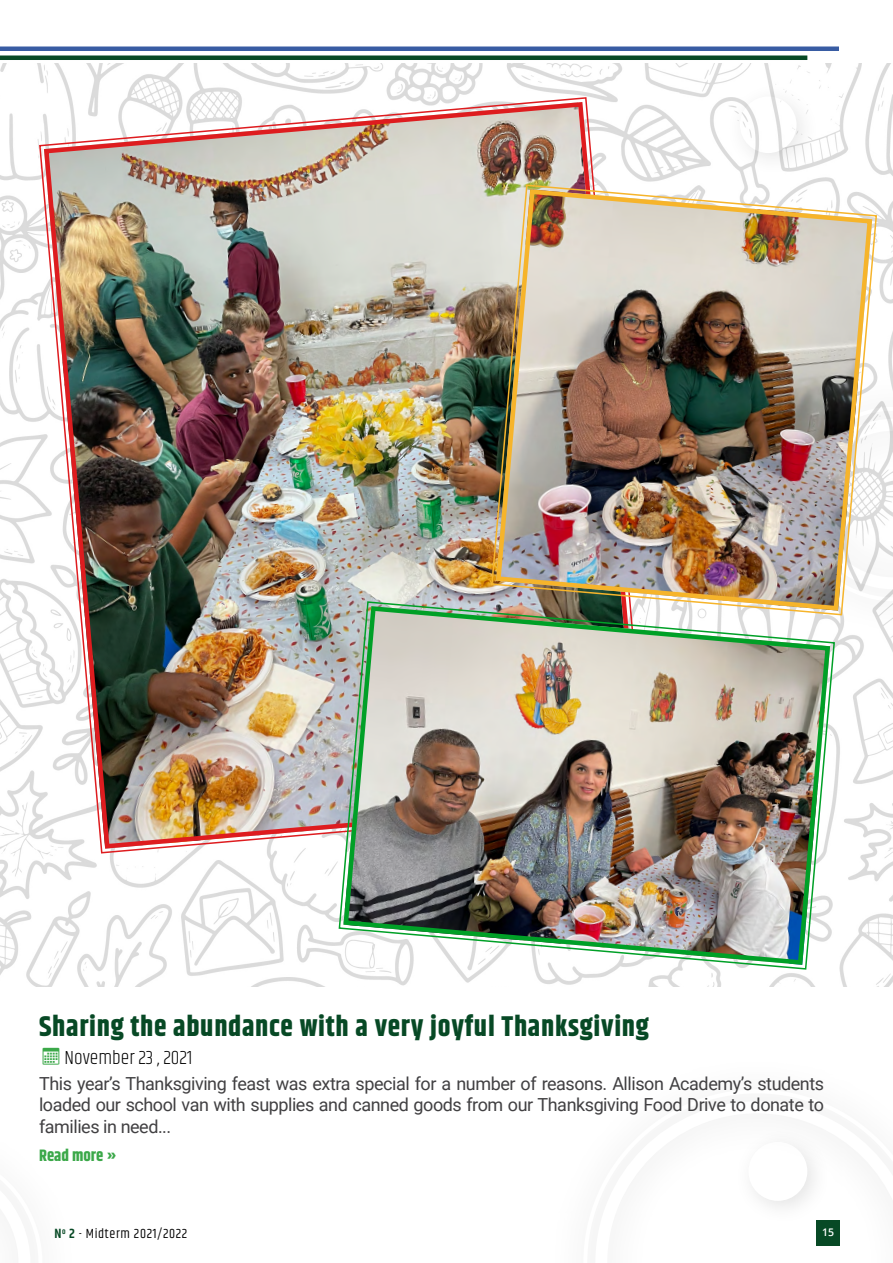
<style>
.page{position:relative;width:893px;height:1263px;background:#fff}
.page>*{position:absolute;margin:0;border:0;box-sizing:border-box;transform-origin:0 0}
.t1{font:700 28.5px "Khand";letter-spacing:.025em;color:#074925}
.t2{font:300 19.5px "Khand";color:#000}
.t3{font:18px/21.6px "Roboto";letter-spacing:-.025em;color:#414042;text-align:justify}
.t4{font:700 16.5px "Khand";color:#3ba849}
.t5{font:13.5px "Khand";letter-spacing:.05em;color:#000}
.t6{font:600 10.5px "Open Sans";color:#fff}
.s1{font-weight:600;color:#074925}
</style>
<div class="page">
<div style="left:732px;top:1125px;width:101px;height:101px;background:#fbfbfb"></div>
<div style="left:748px;top:1142px;width:59px;height:59px;background:#fff;border-radius:50%"></div>
<div style="left:816px;top:1220px;width:24px;height:25px;background:#074925"></div>
<hr style="left:0;top:47px;width:839px;height:4px;background:#385ca3">
<hr style="left:0;top:56px;width:807px;height:4px;background:#074925">
<img style="left:0;top:63px;width:893px;height:923px">
<img style="left:42px;top:100px;width:604px;height:751px">
<svg style="left:338px;top:600px;width:498px;height:370px"></svg>
<img style="left:341px;top:604px;width:491px;height:363px">
<img style="left:490px;top:184px;width:388px;height:432px">
<img style="left:494px;top:187px;width:381px;height:426px">
<h1 class="t1" style="left:39px;top:1006px;width:611px">Sharing the abundance with a very joyful Thanksgiving</h1>
<p class="t2" style="left:65px;top:1046px;width:129px">November 23 , 2021</p>
<p class="t3" style="left:39px;top:1072px;width:787px">This year’s Thanksgiving feast was extra special for a number of reasons. Allison Academy’s students loaded our school van with supplies and canned goods from our Thanksgiving Food Drive to donate to families in need...</p>
<p class="t4" style="left:39px;top:1144px;width:79px">Read more »</p>
<p class="t5" style="left:54px;top:1226px;width:134px"><span class="s1">N</span><sup>o</sup> <span class="s1">2</span> - Midterm 2021/2022</p>
<p class="t6" style="left:822px;top:1224px;width:13px">15</p>
</div>
